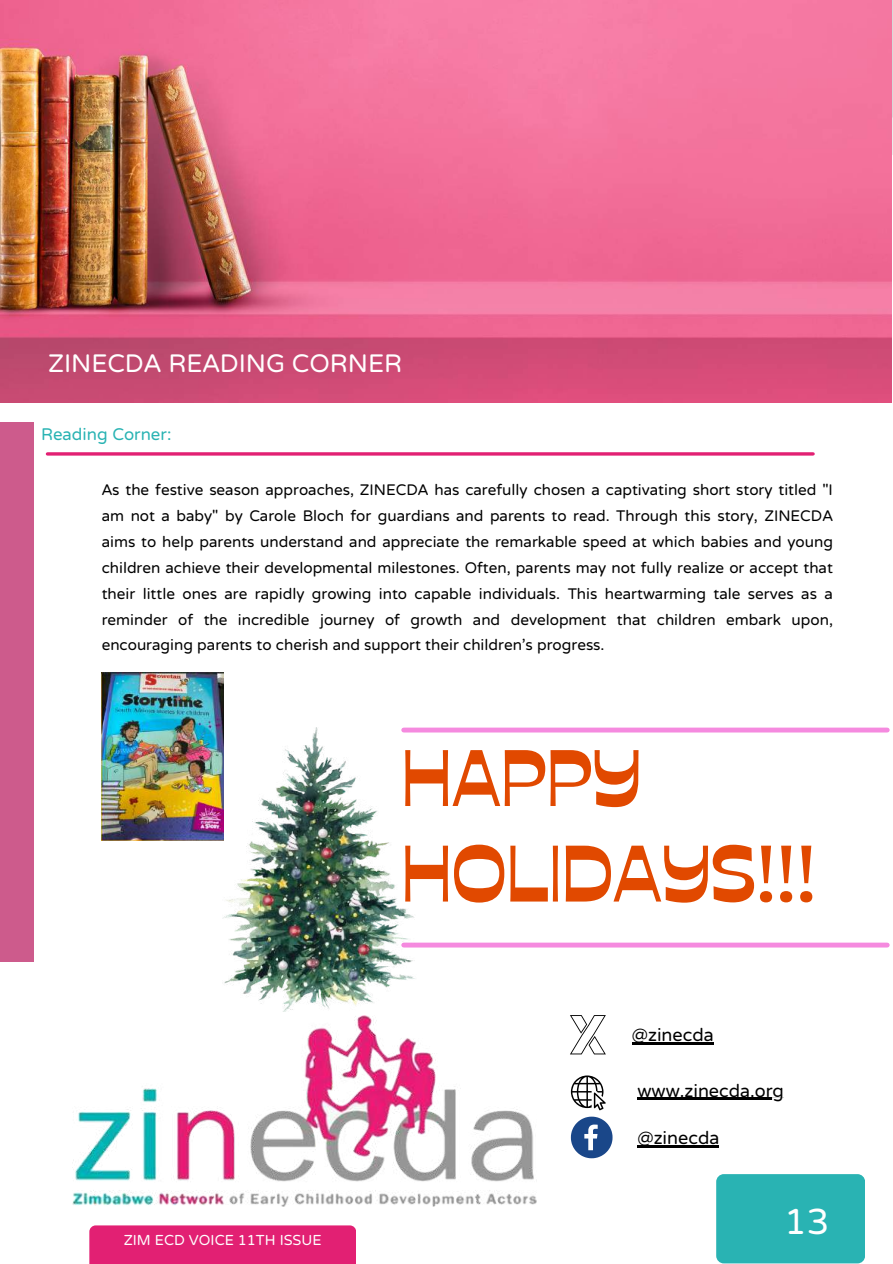
<style>
.page{position:relative;width:893px;height:1264px;background:#fff}
.page>*{position:absolute;margin:0;border:0;box-sizing:border-box;transform-origin:0 0}
.t1{font:79.8px/95.6px "Stadio Now Display";color:#e14900}
.t2{font:45px "NTR";color:#fff}
.t3{font:31.5px "NTR";color:#fff}
.t4{font:22.5px/47.2px "NTR";color:#000}
.t5{font:21px "NTR";color:#29b3b3}
.t6{font:19.05px/25.8px "NTR";color:#000;text-align:justify}
.t7{font:18px "NTR";color:#fff}
</style>
<div class="page">
<hr style="left:47px;top:452px;width:766px;height:3px;background:#e22073">
<div style="left:89px;top:1225px;width:267px;height:38px;background:#e22073"></div>
<div style="left:716px;top:1174px;width:149px;height:89px;background:#29b3b3;border-radius:8px"></div>
<div style="left:0;top:422px;width:33px;height:540px;background:#cd5b8c"></div>
<img style="left:0;top:0;width:891px;height:402px">
<img style="left:102px;top:673px;width:121px;height:167px">
<img style="left:72px;top:1015px;width:464px;height:191px">
<svg style="left:570px;top:1015px;width:36px;height:39px"></svg>
<svg style="left:571px;top:1075px;width:34px;height:35px"></svg>
<svg style="left:571px;top:1116px;width:41px;height:42px"></svg>
<div style="left:403px;top:727px;width:484px;height:5px;background:#f58adf"></div>
<div style="left:403px;top:942px;width:484px;height:5px;background:#f58adf"></div>
<img style="left:223px;top:727px;width:193px;height:284px">
<hr style="left:632px;top:1042px;width:81px;height:2px;background:#000">
<hr style="left:637px;top:1097px;width:147px;height:2px;background:#000">
<hr style="left:637px;top:1144px;width:82px;height:3px;background:#000">
<h3 class="t3" style="left:48px;top:342px;width:355px">ZINECDA READING CORNER</h3>
<p class="t5" style="left:41px;top:420px;width:132px">Reading Corner:</p>
<p class="t6" style="left:102px;top:475px;width:732px">As the festive season approaches, ZINECDA has carefully chosen a captivating short story titled "I am not a baby" by Carole Bloch for guardians and parents to read. Through this story, ZINECDA aims to help parents understand and appreciate the remarkable speed at which babies and young children achieve their developmental milestones. Often, parents may not fully realize or accept that their little ones are rapidly growing into capable individuals. This heartwarming tale serves as a reminder of the incredible journey of growth and development that children embark upon, encouraging parents to cherish and support their children's progress.</p>
<h1 class="t1" style="left:401px;top:730px;width:416px">HAPPY<br>HOLIDAYS!!!</h1>
<p class="t4" style="left:632px;top:1009px;width:83px">@zinecda</p>
<p class="t7" style="left:124px;top:1228px;width:199px">ZIM ECD VOICE 11TH ISSUE</p>
<p class="t4" style="left:637px;top:1065px;width:148px">www.zinecda.org @zinecda</p>
<h2 class="t2" style="left:784px;top:1191px;width:47px">13</h2>
</div>
